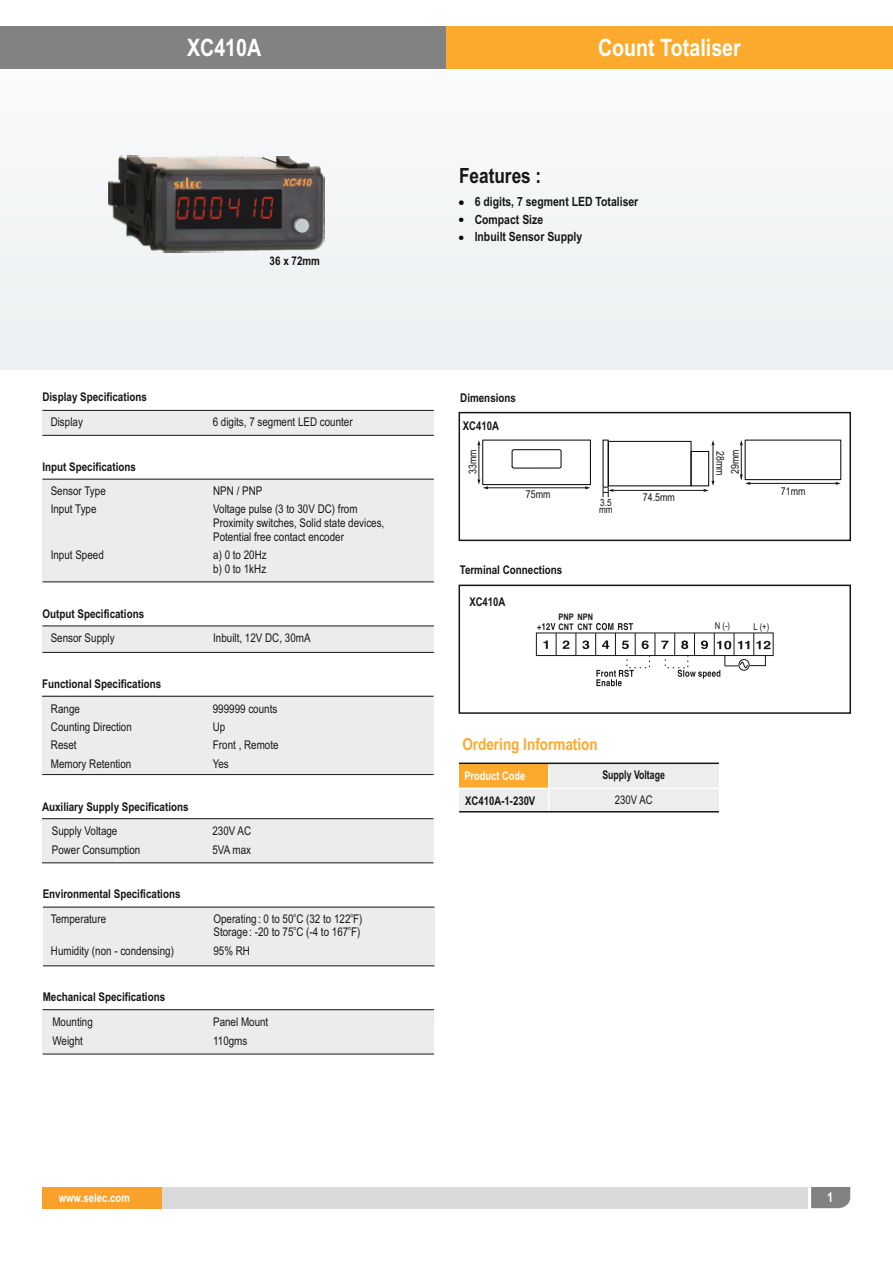
<style>
.page{position:relative;width:893px;height:1263px;background:#fff}
.page>*{position:absolute;margin:0;border:0;box-sizing:border-box;transform-origin:0 0}
.t1{font:700 24px "Arial Narrow";color:#fff}
.t2{font:700 21px "Arial Narrow";color:#151616}
.t3{font:700 16.5px "Arial Narrow";color:#fbaa2d}
.t4{font:700 13.5px "Arial Narrow";color:#fff}
.t5{font:700 12.75px/17.5px "Arial Narrow";color:#151616}
.t6{font:12px/13.6px "Arial Narrow";color:#151616}
.t7{font:700 12px "Arial Narrow";color:#151616}
.t8{font:700 12px "Arial Narrow";color:#fff}
.t9{font:700 12px "Arial Narrow";color:#151616;scale:.89 1}
.t10{font:700 12px "Arial Narrow";color:#fff;scale:.94 1}
.t11{font:10.8px "Arial Narrow";color:#151616}
.t12{font:10.05px "Arial Narrow";color:#151616}
.t13{font:9.3px "Arial Narrow";color:#151616}
.t14{font:700 9px/10.4px "Arial Narrow";color:#151616}
.t15{font:6px "Arial Narrow";color:#151616}
</style>
<div class="page">
<div style="left:0;top:69px;width:893px;height:300px;background:#f2f5f6"></div>
<div style="left:0;top:26px;width:448px;height:43px;background:#818281"></div>
<div style="left:446px;top:26px;width:447px;height:43px;background:#fbaa2d"></div>
<div style="left:42px;top:479px;width:392px;height:103px;background:#ececec"></div>
<hr style="left:42px;top:479px;width:392px;height:1px;background:#151616">
<hr style="left:42px;top:581px;width:392px;height:1px;background:#151616">
<div style="left:42px;top:626px;width:392px;height:26px;background:#ececec"></div>
<hr style="left:42px;top:625px;width:392px;height:1px;background:#151616">
<hr style="left:42px;top:652px;width:392px;height:1px;background:#151616">
<div style="left:43px;top:907px;width:391px;height:59px;background:#ececec"></div>
<hr style="left:43px;top:907px;width:391px;height:1px;background:#151616">
<hr style="left:43px;top:965px;width:391px;height:1px;background:#151616">
<div style="left:42px;top:819px;width:391px;height:44px;background:#ececec"></div>
<hr style="left:42px;top:818px;width:391px;height:1px;background:#151616">
<hr style="left:42px;top:862px;width:391px;height:1px;background:#151616">
<div style="left:42px;top:695px;width:391px;height:79px;background:#ececec"></div>
<hr style="left:42px;top:696px;width:391px;height:1px;background:#151616">
<hr style="left:42px;top:774px;width:392px;height:1px;background:#151616">
<div style="left:140px;top:1187px;width:667px;height:21px;background:#d9d9da"></div>
<svg style="left:811px;top:1187px;width:39px;height:21px"></svg>
<div style="left:42px;top:1187px;width:120px;height:21px;background:#faa12c"></div>
<div style="left:42px;top:410px;width:392px;height:25px;background:#ececec"></div>
<hr style="left:42px;top:410px;width:392px;height:1px;background:#151616">
<hr style="left:42px;top:435px;width:392px;height:1px;background:#151616">
<div style="left:459px;top:412px;width:392px;height:129px;border:2px solid #151616"></div>
<div style="left:691px;top:451px;width:18px;height:35px;border:1px solid #000"></div>
<hr style="left:613px;top:490px;width:90px;height:1px;background:#151616">
<div style="left:608px;top:441px;width:83px;height:45px;border:1px solid #000"></div>
<div style="left:603px;top:440px;width:6px;height:47px;border:1px solid #000"></div>
<svg style="left:603px;top:488px;width:10px;height:9px"></svg>
<hr style="left:713px;top:445px;width:1px;height:36px;background:#151616">
<svg style="left:703px;top:481px;width:11px;height:11px"></svg>
<div style="left:482px;top:440px;width:109px;height:45px;border:1px solid #000"></div>
<svg style="left:512px;top:449px;width:49px;height:19px"></svg>
<hr style="left:488px;top:487px;width:100px;height:1px;background:#151616">
<hr style="left:478px;top:445px;width:1px;height:34px;background:#151616">
<svg style="left:477px;top:479px;width:11px;height:10px"></svg>
<svg style="left:477px;top:440px;width:3px;height:5px"></svg>
<div style="left:745px;top:440px;width:96px;height:40px;border:1px solid #000"></div>
<hr style="left:741px;top:445px;width:1px;height:34px;background:#151616">
<hr style="left:750px;top:483px;width:86px;height:1px;background:#151616">
<svg style="left:740px;top:474px;width:10px;height:11px"></svg>
<div style="left:459px;top:585px;width:392px;height:129px;border:2px solid #151616"></div>
<svg style="left:596px;top:670px;width:38px;height:16px"></svg>
<svg style="left:575px;top:634px;width:1px;height:20px"></svg>
<div style="left:536px;top:632px;width:238px;height:24px;border:1px solid #151616"></div>
<svg style="left:537px;top:623px;width:32px;height:32px"></svg>
<svg style="left:582px;top:640px;width:7px;height:9px"></svg>
<svg style="left:595px;top:623px;width:41px;height:32px"></svg>
<svg style="left:642px;top:633px;width:13px;height:22px"></svg>
<svg style="left:661px;top:641px;width:7px;height:8px"></svg>
<svg style="left:674px;top:633px;width:96px;height:46px"></svg>
<div style="left:627px;top:655px;width:23px;height:13px;border:1px dashed #151616"></div>
<div style="left:665px;top:655px;width:23px;height:13px;border:1px dashed #151616"></div>
<div style="left:43px;top:1010px;width:391px;height:44px;background:#ececec"></div>
<hr style="left:43px;top:1009px;width:391px;height:1px;background:#151616">
<hr style="left:43px;top:1054px;width:391px;height:1px;background:#151616">
<img style="left:108px;top:156px;width:216px;height:97px">
<div style="left:459px;top:763px;width:90px;height:25px;background:#fbaa2d"></div>
<div style="left:549px;top:763px;width:170px;height:25px;background:#ededed"></div>
<div style="left:459px;top:788px;width:90px;height:24px;background:#ededed"></div>
<div style="left:549px;top:788px;width:170px;height:24px;background:#ededed"></div>
<hr style="left:459px;top:788px;width:260px;height:1px;background:#fff">
<hr style="left:548px;top:765px;width:1px;height:120px;background:#fff">
<hr style="left:459px;top:811px;width:260px;height:1px;background:#151616">
<hr style="left:459px;top:762px;width:260px;height:2px;background:#151616">
<h1 class="t1" style="left:187px;top:29px;width:76px">XC410A</h1>
<h1 class="t1" style="left:598px;top:29px;width:144px">Count Totaliser</h1>
<p class="t7" style="left:270px;top:252px;width:52px">36 x 72mm</p>
<p class="t7" style="left:42px;top:388px;width:106px">Display Specifications</p>
<p class="t6" style="left:51px;top:416px;width:34px">Display</p>
<p class="t6" style="left:213px;top:416px;width:142px">6 digits, 7 segment LED counter</p>
<p class="t7" style="left:42px;top:457px;width:95px">Input Specifications</p>
<p class="t6" style="left:51px;top:485px;width:57px">Sensor Type</p>
<p class="t6" style="left:213px;top:485px;width:51px">NPN / PNP</p>
<p class="t6" style="left:51px;top:503px;width:47px">Input Type</p>
<p class="t6" style="left:213px;top:503px;width:173px">Voltage pulse (3 to 30V DC) from<br>Proximity switches, Solid state devices,<br>Potential free contact encoder</p>
<p class="t6" style="left:51px;top:549px;width:55px">Input Speed</p>
<p class="t6" style="left:213px;top:549px;width:55px">a) 0 to 20Hz b) 0 to 1kHz</p>
<p class="t7" style="left:42px;top:604px;width:103px">Output Specifications</p>
<p class="t6" style="left:51px;top:632px;width:65px">Sensor Supply</p>
<p class="t6" style="left:213px;top:632px;width:99px">Inbuilt, 12V DC, 30mA</p>
<p class="t7" style="left:42px;top:675px;width:121px">Functional Specifications</p>
<p class="t6" style="left:51px;top:703px;width:30px">Range</p>
<p class="t6" style="left:213px;top:703px;width:66px">999999 counts</p>
<p class="t6" style="left:51px;top:721px;width:82px">Counting Direction</p>
<p class="t6" style="left:213px;top:721px;width:14px">Up</p>
<p class="t6" style="left:51px;top:739px;width:27px">Reset</p>
<p class="t6" style="left:213px;top:739px;width:67px">Front , Remote</p>
<p class="t6" style="left:51px;top:758px;width:82px">Memory Retention</p>
<p class="t6" style="left:213px;top:758px;width:18px">Yes</p>
<p class="t7" style="left:42px;top:798px;width:148px">Auxiliary Supply Specifications</p>
<p class="t6" style="left:52px;top:825px;width:67px">Supply Voltage</p>
<p class="t6" style="left:212px;top:825px;width:40px">230V AC</p>
<p class="t6" style="left:52px;top:844px;width:90px">Power Consumption</p>
<p class="t6" style="left:212px;top:844px;width:40px">5VA max</p>
<p class="t7" style="left:43px;top:885px;width:139px">Environmental Specifications</p>
<p class="t15" style="left:294px;top:912px;width:4px">o</p>
<p class="t15" style="left:350px;top:912px;width:4px">o</p>
<p class="t6" style="left:51px;top:913px;width:57px">Temperature</p>
<p class="t6" style="left:213px;top:913px;width:151px">Operating : 0 to 50 C (32 to 122 F)</p>
<p class="t15" style="left:294px;top:926px;width:4px">o</p>
<p class="t15" style="left:348px;top:926px;width:4px">o</p>
<p class="t6" style="left:213px;top:926px;width:148px">Storage: -20 to 75 C (-4 to 167 F)</p>
<p class="t6" style="left:51px;top:945px;width:125px">Humidity (non - condensing)</p>
<p class="t6" style="left:213px;top:945px;width:38px">95% RH</p>
<p class="t7" style="left:43px;top:988px;width:124px">Mechanical Specifications</p>
<p class="t6" style="left:52px;top:1016px;width:42px">Mounting</p>
<p class="t6" style="left:213px;top:1016px;width:57px">Panel Mount</p>
<p class="t6" style="left:52px;top:1035px;width:32px">Weight</p>
<p class="t6" style="left:213px;top:1035px;width:36px">110gms</p>
<h2 class="t2" style="left:459px;top:160px;width:84px">Features :</h2>
<p class="t5" style="left:475px;top:192px;width:165px">6 digits, 7 segment LED Totaliser<br>Compact Size<br>Inbuilt Sensor Supply</p>
<p class="t7" style="left:460px;top:388px;width:57px">Dimensions</p>
<p class="t7" style="left:463px;top:417px;width:38px">XC410A</p>
<p class="t11" style="left:469px;top:474px;width:26px;rotate:-90deg">33mm</p>
<p class="t11" style="left:526px;top:490px;width:26px">75mm</p>
<p class="t7" style="left:460px;top:561px;width:104px">Terminal Connections</p>
<p class="t7" style="left:469px;top:592px;width:38px">XC410A</p>
<p class="t12" style="left:600px;top:499px;width:13px">3.5</p>
<p class="t12" style="left:599px;top:506px;width:15px">mm</p>
<p class="t14" style="left:558px;top:611px;width:36px">PNP NPN<br>CNT CNT</p>
<p class="t11" style="left:643px;top:493px;width:34px">74.5mm</p>
<p class="t11" style="left:731px;top:474px;width:26px;rotate:-90deg">29mm</p>
<p class="t11" style="left:724px;top:451px;width:26px;rotate:90deg">28mm</p>
<p class="t11" style="left:781px;top:487px;width:26px">71mm</p>
<p class="t13" style="left:715px;top:622px;width:17px">N (-)</p>
<p class="t13" style="left:754px;top:623px;width:17px">L (+)</p>
<h3 class="t3" style="left:462px;top:731px;width:137px">Ordering Information</h3>
<p class="t10" style="left:464px;top:767px;width:66px">Product Code</p>
<p class="t9" style="left:602px;top:765px;width:72px">Supply Voltage</p>
<p class="t7" style="left:465px;top:791px;width:72px">XC410A-1-230V</p>
<p class="t6" style="left:615px;top:794px;width:39px">230V AC</p>
<p class="t8" style="left:59px;top:1188px;width:73px">www.selec.com</p>
<p class="t4" style="left:827px;top:1187px;width:8px">1</p>
</div>
